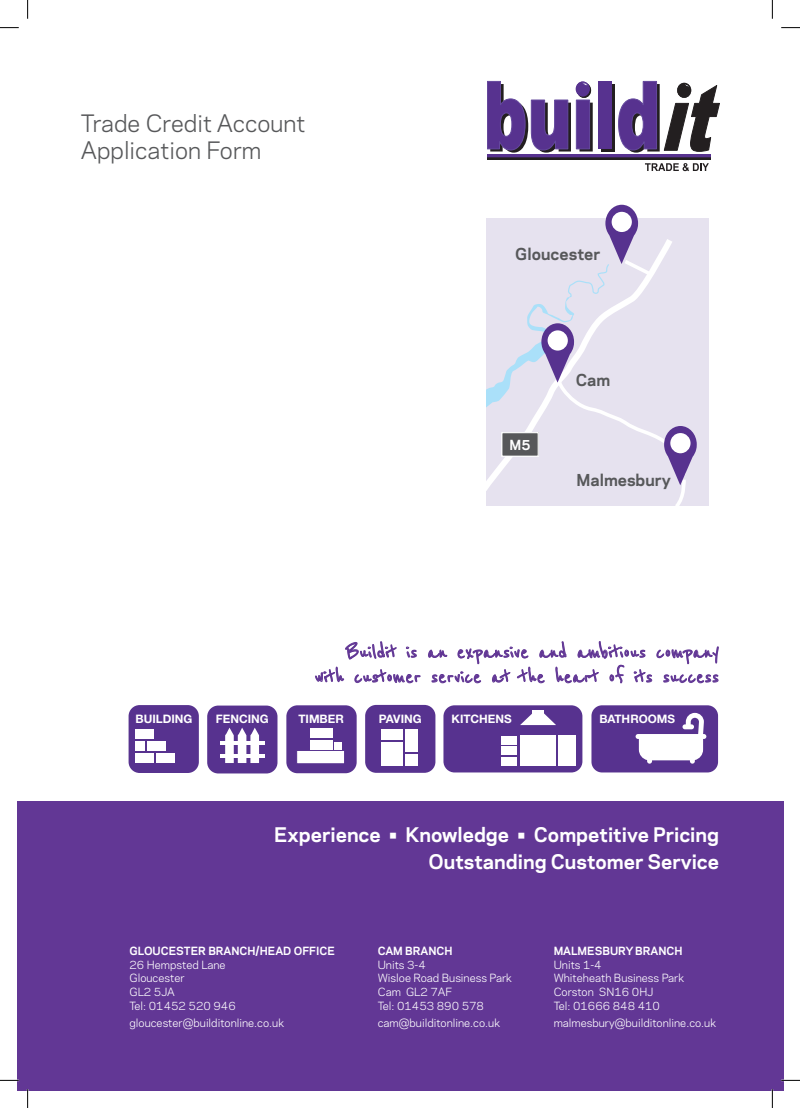
<style>
.page{position:relative;width:800px;height:1108px;background:#fff}
.page>*{position:absolute;margin:0;border:0;box-sizing:border-box;transform-origin:0 0}
.t1{font:23.62px/24.9px "Reenie Beanie";color:#623795;text-align:right}
.t2{font:22.5px/27.5px "Galaxie Polaris";color:#57585a}
.t3{font:700 18.88px/27.2px "Galaxie Polaris";color:#fff;text-align:right}
.t4{font:700 15.5px "Galaxie Polaris";color:#57585a}
.t5{font:700 13.12px "Galaxie Polaris";color:#fff}
.t6{font:700 11.75px "Helvetica Neue";color:#fff}
.t7{font:10.62px/13.8px "Galaxie Polaris";color:#fff}
.t8{font:700 10.62px "Galaxie Polaris";color:#fff}
</style>
<div class="page">
<div style="left:17px;top:801px;width:765px;height:290px;background:#623795"></div>
<svg style="left:487px;top:154px;width:223px;height:4px"></svg>
<div style="left:487px;top:158px;width:223px;height:2px;border:1px solid #231f20"></div>
<svg style="left:487px;top:81px;width:232px;height:72px"></svg>
<svg style="left:645px;top:163px;width:63px;height:8px"></svg>
<div style="left:129px;top:705px;width:70px;height:68px;background:#57328f;border-radius:11px"></div>
<div style="left:135px;top:728px;width:19px;height:10px;background:#fff"></div>
<div style="left:148px;top:741px;width:18px;height:9px;background:#fff"></div>
<div style="left:135px;top:753px;width:19px;height:10px;background:#fff"></div>
<div style="left:156px;top:753px;width:18px;height:10px;background:#fff"></div>
<div style="left:135px;top:740px;width:10px;height:10px;background:#fff"></div>
<div style="left:207px;top:705px;width:70px;height:68px;background:#57328f;border-radius:11px"></div>
<svg style="left:225px;top:727px;width:34px;height:36px"></svg>
<hr style="left:220px;top:741px;width:44px;height:4px;background:#fff">
<hr style="left:220px;top:754px;width:44px;height:3px;background:#fff">
<div style="left:443px;top:705px;width:139px;height:67px;background:#57328f;border-radius:11px"></div>
<div style="left:501px;top:736px;width:16px;height:8px;background:#fff"></div>
<div style="left:501px;top:746px;width:16px;height:9px;background:#fff"></div>
<div style="left:520px;top:736px;width:36px;height:30px;background:#fff"></div>
<div style="left:532px;top:710px;width:12px;height:9px;background:#fff"></div>
<svg style="left:520px;top:713px;width:36px;height:12px"></svg>
<div style="left:591px;top:705px;width:126px;height:67px;background:#57328f;border-radius:11px"></div>
<div style="left:365px;top:705px;width:70px;height:68px;background:#57328f;border-radius:11px"></div>
<div style="left:405px;top:729px;width:13px;height:22px;background:#fff"></div>
<div style="left:381px;top:729px;width:22px;height:11px;background:#fff"></div>
<div style="left:381px;top:742px;width:22px;height:23px;background:#fff"></div>
<div style="left:405px;top:753px;width:13px;height:12px;background:#fff"></div>
<div style="left:286px;top:705px;width:70px;height:68px;background:#57328f;border-radius:11px"></div>
<div style="left:296px;top:750px;width:49px;height:14px;background:#fff;border:1px solid #57328f"></div>
<div style="left:310px;top:739px;width:23px;height:10px;background:#fff"></div>
<div style="left:334px;top:742px;width:7px;height:7px;background:#fff"></div>
<div style="left:310px;top:728px;width:23px;height:10px;background:#fff"></div>
<div style="left:558px;top:736px;width:18px;height:30px;background:#fff"></div>
<div style="left:501px;top:757px;width:16px;height:9px;background:#fff"></div>
<svg style="left:635px;top:713px;width:71px;height:50px"></svg>
<svg style="left:345px;top:641px;width:51px;height:18px"></svg>
<svg style="left:406px;top:647px;width:10px;height:10px"></svg>
<svg style="left:315px;top:667px;width:28px;height:15px"></svg>
<svg style="left:355px;top:669px;width:65px;height:14px"></svg>
<svg style="left:428px;top:641px;width:290px;height:42px"></svg>
<div style="left:486px;top:218px;width:222px;height:287px;background:#e6e2ef"></div>
<svg style="left:486px;top:205px;width:210px;height:300px"></svg>
<div style="left:547px;top:330px;width:20px;height:20px;background:#fff;border-radius:50%"></div>
<svg style="left:0;top:27px;width:19px;height:1px"></svg>
<svg style="left:781px;top:27px;width:18px;height:1px"></svg>
<svg style="left:0;top:1079px;width:19px;height:2px"></svg>
<svg style="left:781px;top:1079px;width:18px;height:2px"></svg>
<svg style="left:27px;top:0;width:1px;height:19px"></svg>
<svg style="left:27px;top:1089px;width:1px;height:19px"></svg>
<svg style="left:771px;top:0;width:1px;height:19px"></svg>
<svg style="left:771px;top:1089px;width:1px;height:19px"></svg>
<h2 class="t2" style="left:81px;top:108px;width:226px">Trade Credit Account<br>Application Form</h2>
<h3 class="t4" style="left:515px;top:242px;width:86px">Gloucester</h3>
<p class="t5" style="left:509px;top:435px;width:22px">M5</p>
<h3 class="t4" style="left:575px;top:368px;width:36px">Cam</h3>
<h3 class="t4" style="left:576px;top:468px;width:96px">Malmesbury</h3>
<h1 class="t1" style="left:314px;top:640px;width:406px">Buildit is an expansive and ambitious company with customer service at the heart of its success</h1>
<p class="t6" style="left:135px;top:709px;width:58px">BUILDING</p>
<p class="t6" style="left:216px;top:709px;width:54px">FENCING</p>
<p class="t6" style="left:298px;top:709px;width:47px">TIMBER</p>
<p class="t6" style="left:379px;top:709px;width:44px">PAVING</p>
<p class="t6" style="left:451px;top:709px;width:62px">KITCHENS</p>
<p class="t6" style="left:599px;top:709px;width:77px">BATHROOMS</p>
<h3 class="t3" style="left:274px;top:820px;width:446px">Experience • Knowledge • Competitive Pricing<br>Outstanding Customer Service</h3>
<p class="t8" style="left:129px;top:942px;width:207px">GLOUCESTER BRANCH/HEAD OFFICE</p>
<p class="t7" style="left:129px;top:957px;width:108px">26 Hempsted Lane<br>Gloucester<br>GL2 5JA<br>Tel: 01452 520 946</p>
<p class="t7" style="left:129px;top:1015px;width:156px">gloucester@builditonline.co.uk</p>
<p class="t8" style="left:377px;top:942px;width:76px">CAM BRANCH</p>
<p class="t7" style="left:377px;top:957px;width:136px">Units 3-4<br>Wisloe Road Business Park<br>Cam GL2 7AF<br>Tel: 01453 890 578</p>
<p class="t7" style="left:377px;top:1015px;width:124px">cam@builditonline.co.uk</p>
<p class="t8" style="left:553px;top:942px;width:130px">MALMESBURY BRANCH</p>
<p class="t7" style="left:553px;top:957px;width:132px">Units 1-4<br>Whiteheath Business Park<br>Corston SN16 0HJ<br>Tel: 01666 848 410</p>
<p class="t7" style="left:553px;top:1015px;width:164px">malmesbury@builditonline.co.uk</p>
</div>
